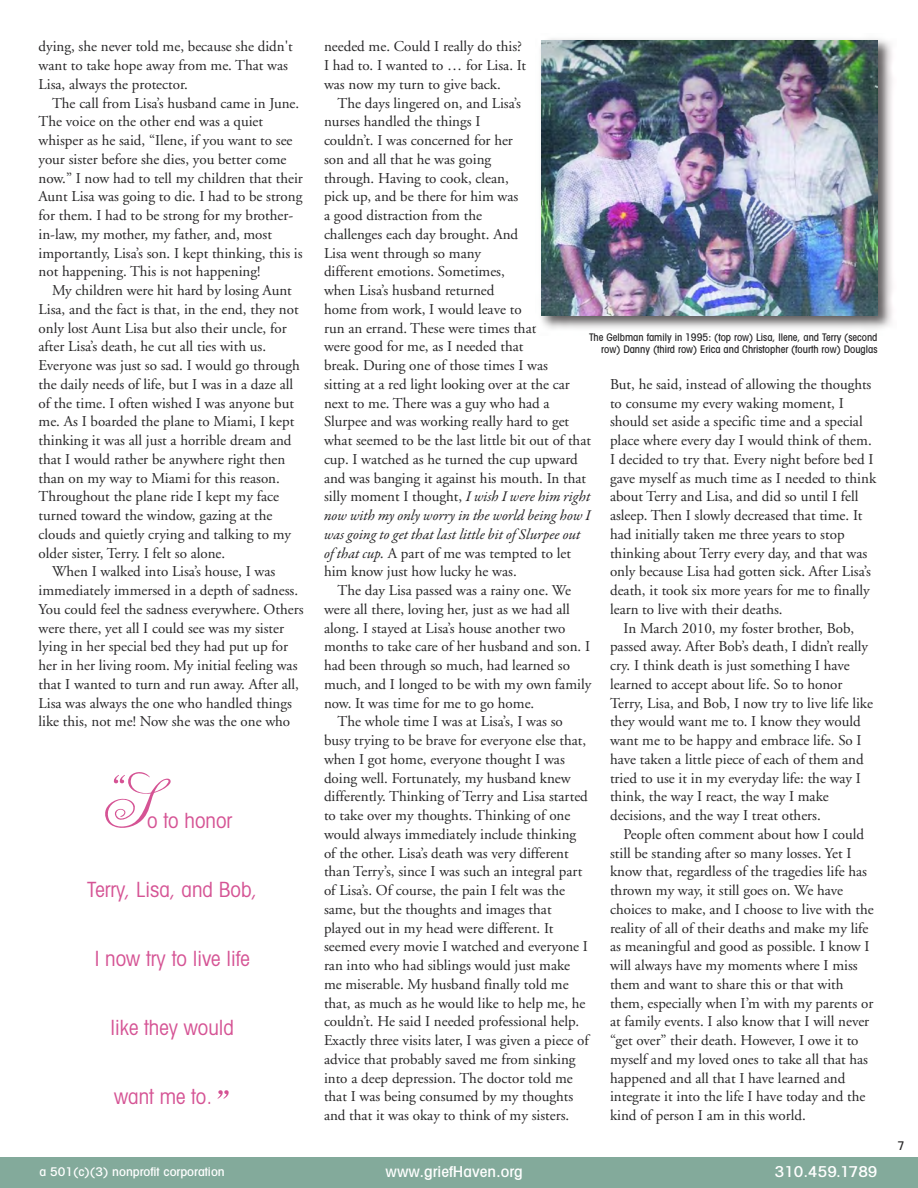
<style>
.page{position:relative;width:918px;height:1188px;background:#fff}
.page>*{position:absolute;margin:0;border:0;box-sizing:border-box;transform-origin:0 0}
.t1{font:90px "Loopi";color:#d55394}
.t2{font:54px "Loopi";color:#d55394}
.t3{font:condensed 21px "Avant Garde";color:#d55394}
.t4{font:15px/18.8px "Adobe Garamond";color:#272627}
.t5{font:italic 15px/18.8px "Garamond Premr Pro";color:#272627}
.t6{font:500 condensed 15px "Avant Garde";color:#fff;scale:1.15 1}
.t7{font:500 condensed 12px "Avant Garde";color:#fff;scale:1.15 1}
.t8{font:500 condensed 12px "Avant Garde";color:#272627}
.t9{font:500 condensed 10.5px/12px "Avant Garde";color:#272627;text-align:right}
.s1{font-family:"Garamond Premr Pro";font-style:italic}
</style>
<div class="page">
<div style="left:0;top:1157px;width:918px;height:31px;background:#83aa9b"></div>
<img style="left:535px;top:38px;width:358px;height:295px">
<img style="left:542px;top:40px;width:336px;height:275px">
<p class="t4" style="left:39px;top:38px;width:256px">dying, she never told me, because she didn't want to take hope away from me. That was<br>Lisa, always the protector.</p>
<p class="t4" style="left:39px;top:95px;width:266px;text-indent:14px">The call from Lisa’s husband came in June.<br>The voice on the other end was a quiet whisper as he said, “Ilene, if you want to see your sister before she dies, you better come now.” I now had to tell my children that their Aunt Lisa was going to die. I had to be strong for them. I had to be strong for my brother&shy;in-law, my mother, my father, and, most importantly, Lisa’s son. I kept thinking, this is not happening. This is not happening!</p>
<p class="t4" style="left:52px;top:282px;width:241px">My children were hit hard by losing Aunt</p>
<p class="t4" style="left:39px;top:301px;width:262px">Lisa, and the fact is that, in the end, they not</p>
<p class="t4" style="left:39px;top:320px;width:250px">only lost Aunt Lisa but also their uncle, for</p>
<p class="t4" style="left:39px;top:338px;width:229px">after Lisa’s death, he cut all ties with us.</p>
<p class="t4" style="left:39px;top:357px;width:263px">Everyone was just so sad. I would go through</p>
<p class="t4" style="left:39px;top:376px;width:256px">the daily needs of life, but I was in a daze all</p>
<p class="t4" style="left:39px;top:395px;width:257px">of the time. I often wished I was anyone but</p>
<p class="t4" style="left:39px;top:413px;width:257px">me. As I boarded the plane to Miami, I kept</p>
<p class="t4" style="left:39px;top:432px;width:255px">thinking it was all just a horrible dream and</p>
<p class="t4" style="left:39px;top:451px;width:248px">that I would rather be anywhere right then</p>
<p class="t4" style="left:39px;top:470px;width:243px">than on my way to Miami for this reason.</p>
<p class="t4" style="left:39px;top:488px;width:242px">Throughout the plane ride I kept my face</p>
<p class="t4" style="left:39px;top:507px;width:236px">turned toward the window, gazing at the</p>
<p class="t4" style="left:39px;top:526px;width:254px">clouds and quietly crying and talking to my</p>
<p class="t4" style="left:39px;top:545px;width:188px">older sister, Terry. I felt so alone.</p>
<p class="t4" style="left:52px;top:563px;width:225px">When I walked into Lisa’s house, I was</p>
<p class="t4" style="left:39px;top:582px;width:261px">immediately immersed in a depth of sadness.</p>
<p class="t4" style="left:39px;top:601px;width:266px">You could feel the sadness everywhere. Others</p>
<p class="t4" style="left:39px;top:620px;width:247px">were there, yet all I could see was my sister</p>
<p class="t4" style="left:39px;top:638px;width:251px">lying in her special bed they had put up for</p>
<p class="t4" style="left:39px;top:657px;width:261px">her in her living room. My initial feeling was</p>
<p class="t4" style="left:39px;top:676px;width:262px">that I wanted to turn and run away. After all,</p>
<p class="t4" style="left:39px;top:695px;width:255px">Lisa was always the one who handled things</p>
<p class="t4" style="left:39px;top:713px;width:253px">like this, not me! Now she was the one who</p>
<h1 class="t1" style="left:103px;top:744px;width:53px">S<sup>“</sup></h1>
<h3 class="t3" style="left:147px;top:813px;width:87px">o to honor</h3>
<h3 class="t3" style="left:87px;top:882px;width:172px">Terry, Lisa, and Bob,</h3>
<h3 class="t3" style="left:95px;top:951px;width:157px">I now try to live life</h3>
<h3 class="t3" style="left:110px;top:1020px;width:125px">like they would</h3>
<h3 class="t3" style="left:114px;top:1089px;width:99px">want me to.</h3>
<h2 class="t2" style="left:212px;top:1076px;width:20px">”</h2>
<p class="t4" style="left:324px;top:38px;width:204px">needed me. Could I really do this?<br>I had to. I wanted to … for Lisa. It was now my turn to give back.</p>
<p class="t4" style="left:324px;top:95px;width:269px;text-indent:14px">The days lingered on, and Lisa’s<br>nurses handled the things I<br>couldn’t. I was concerned for her<br>son and all that he was going<br>through. Having to cook, clean,<br>pick up, and be there for him was<br>a good distraction from the<br>challenges each day brought. And<br>Lisa went through so many<br>different emotions. Sometimes,<br>when Lisa’s husband returned<br>home from work, I would leave to<br>run an errand. These were times that<br>were good for me, as I needed that<br>break. During one of those times I was<br>sitting at a red light looking over at the car next to me. There was a guy who had a Slurpee and was working really hard to get what seemed to be the last little bit out of that cup. I watched as he turned the cup upward and was banging it against his mouth. In that silly moment I thought, <span class="s1">I wish I were him right</span></p>
<p class="t5" style="left:324px;top:507px;width:268px">now with my only worry in the world being how I was going to get that last little bit of Slurpee out</p>
<p class="t4" style="left:324px;top:545px;width:249px"><span class="s1">of that cup.</span> A part of me was tempted to let him know just how lucky he was.</p>
<p class="t4" style="left:338px;top:582px;width:235px">The day Lisa passed was a rainy one. We</p>
<p class="t4" style="left:324px;top:601px;width:247px">were all there, loving her, just as we had all</p>
<p class="t4" style="left:324px;top:620px;width:243px">along. I stayed at Lisa’s house another two</p>
<p class="t4" style="left:324px;top:638px;width:268px">months to take care of her husband and son. I</p>
<p class="t4" style="left:324px;top:657px;width:248px">had been through so much, had learned so</p>
<p class="t4" style="left:324px;top:676px;width:269px">much, and I longed to be with my own family</p>
<p class="t4" style="left:324px;top:695px;width:212px">now. It was time for me to go home.</p>
<p class="t4" style="left:338px;top:713px;width:227px">The whole time I was at Lisa’s, I was so</p>
<p class="t4" style="left:324px;top:732px;width:264px">busy trying to be brave for everyone else that,</p>
<p class="t4" style="left:324px;top:751px;width:242px">when I got home, everyone thought I was</p>
<p class="t4" style="left:324px;top:770px;width:248px">doing well. Fortunately, my husband knew</p>
<p class="t4" style="left:324px;top:788px;width:265px">differently. Thinking of Terry and Lisa started</p>
<p class="t4" style="left:324px;top:807px;width:248px">to take over my thoughts. Thinking of one</p>
<p class="t4" style="left:324px;top:826px;width:254px">would always immediately include thinking</p>
<p class="t4" style="left:324px;top:845px;width:246px">of the other. Lisa’s death was very different</p>
<p class="t4" style="left:324px;top:863px;width:260px">than Terry’s, since I was such an integral part</p>
<p class="t4" style="left:324px;top:882px;width:243px">of Lisa’s. Of course, the pain I felt was the</p>
<p class="t4" style="left:324px;top:901px;width:229px">same, but the thoughts and images that</p>
<p class="t4" style="left:324px;top:920px;width:231px">played out in my head were different. It</p>
<p class="t4" style="left:324px;top:938px;width:265px">seemed every movie I watched and everyone I</p>
<p class="t4" style="left:324px;top:957px;width:248px">ran into who had siblings would just make</p>
<p class="t4" style="left:324px;top:976px;width:246px">me miserable. My husband finally told me</p>
<p class="t4" style="left:324px;top:995px;width:263px">that, as much as he would like to help me, he</p>
<p class="t4" style="left:324px;top:1013px;width:257px">couldn’t. He said I needed professional help.</p>
<p class="t4" style="left:324px;top:1032px;width:266px">Exactly three visits later, I was given a piece of</p>
<p class="t4" style="left:324px;top:1051px;width:253px">advice that probably saved me from sinking</p>
<p class="t4" style="left:324px;top:1070px;width:250px">into a deep depression. The doctor told me</p>
<p class="t4" style="left:324px;top:1088px;width:251px">that I was being consumed by my thoughts</p>
<p class="t4" style="left:324px;top:1107px;width:247px">and that it was okay to think of my sisters.</p>
<p class="t9" style="left:589px;top:333px;width:290px">The Gelbman family in 1995: (top row) Lisa, Ilene, and Terry (second row) Danny (third row) Erica and Christopher (fourth row) Douglas</p>
<p class="t4" style="left:610px;top:376px;width:268px">But, he said, instead of allowing the thoughts to consume my every waking moment, I should set aside a specific time and a special place where every day I would think of them.<br>I decided to try that. Every night before bed I gave myself as much time as I needed to think about Terry and Lisa, and did so until I fell asleep. Then I slowly decreased that time. It had initially taken me three years to stop thinking about Terry every day, and that was only because Lisa had gotten sick. After Lisa’s death, it took six more years for me to finally learn to live with their deaths.</p>
<p class="t4" style="left:610px;top:620px;width:265px;text-indent:14px">In March 2010, my foster brother, Bob, passed away. After Bob’s death, I didn’t really cry. I think death is just something I have learned to accept about life. So to honor Terry, Lisa, and Bob, I now try to live life like they would want me to. I know they would want me to be happy and embrace life. So I have taken a little piece of each of them and tried to use it in my everyday life: the way I think, the way I react, the way I make decisions, and the way I treat others.</p>
<p class="t4" style="left:610px;top:826px;width:265px;text-indent:14px">People often comment about how I could still be standing after so many losses. Yet I know that, regardless of the tragedies life has thrown my way, it still goes on. We have choices to make, and I choose to live with the reality of all of their deaths and make my life as meaningful and good as possible. I know I will always have my moments where I miss them and want to share this or that with them, especially when I’m with my parents or at family events. I also know that I will never “get over” their death. However, I owe it to myself and my loved ones to take all that has happened and all that I have learned and integrate it into the life I have today and the kind of person I am in this world.</p>
<p class="t7" style="left:39px;top:1168px;width:163px">a 501(c)(3) nonprofit corporation</p>
<p class="t6" style="left:386px;top:1166px;width:121px">www.griefHaven.org</p>
<p class="t6" style="left:775px;top:1166px;width:91px">310.459.1789</p>
<p class="t8" style="left:898px;top:1142px;width:8px">7</p>
</div>
